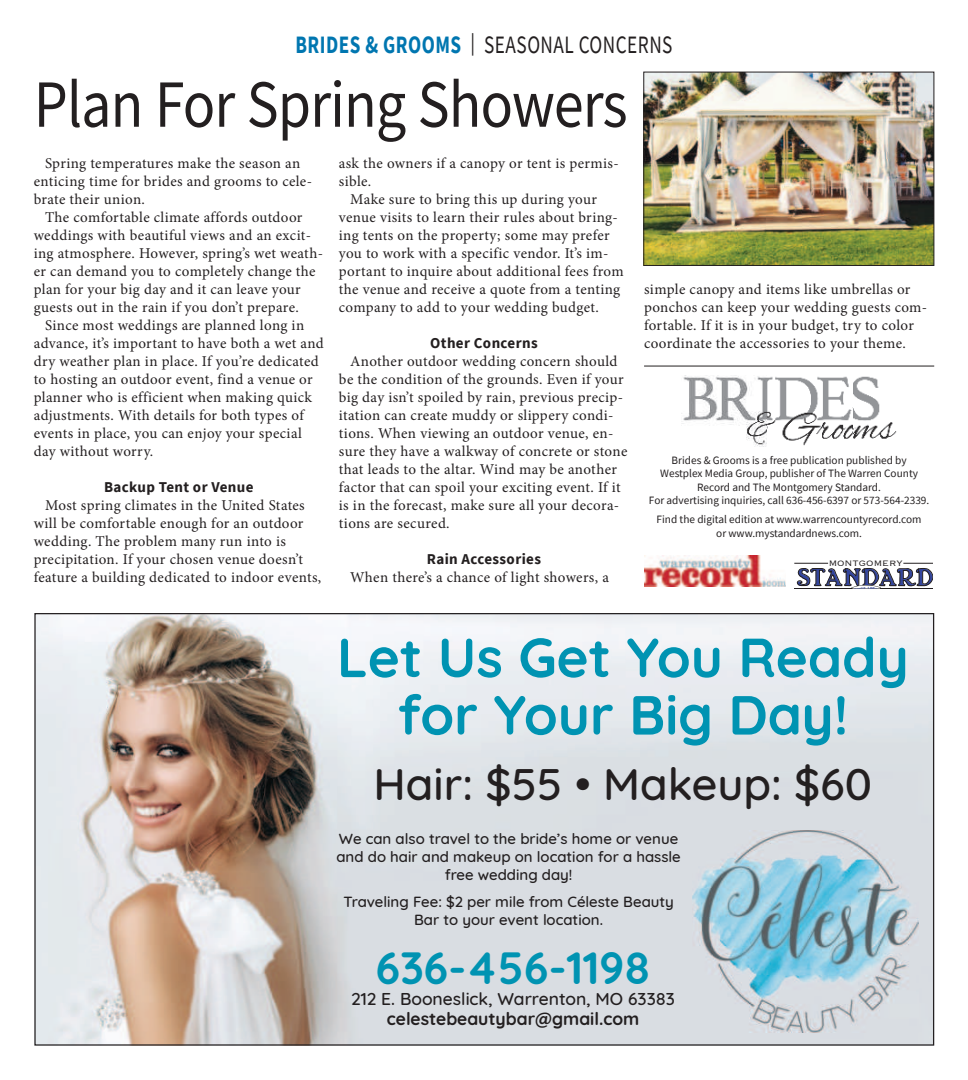
<style>
.page{position:relative;width:968px;height:1080px;background:#fff}
.page>*{position:absolute;margin:0;border:0;box-sizing:border-box;transform-origin:0 0}
.t1{font:67.5px "Source Sans Pro";letter-spacing:-.015em;color:#231f20;scale:.89 1}
.t2{font:700 55px/57.5px "Quicksand";color:#0093b2;text-align:center}
.t3{font:500 45px "Quicksand";color:#231f20}
.t4{font:700 45px "Quicksand";color:#0093b2}
.t5{font:25px "Source Sans Pro";letter-spacing:.025em;color:#231f20;scale:.77 1}
.t6{font:22px "Chesterfield";color:#33459d;scale:1.21 1}
.t7{font:500 17.5px "Quicksand";color:#231f20}
.t8{font:700 17.5px "Quicksand";color:#231f20}
.t9{font:15px/18px "Minion Pro";letter-spacing:.02em;color:#231f20}
.t10{font:500 15px/18px "Quicksand";color:#231f20;text-align:center}
.t11{font:700 15px "Source Sans Pro";letter-spacing:.025em;color:#231f20}
.t12{font:11.25px/13.5px "Source Sans Pro";color:#231f20;text-align:center}
.t13{font:300 10.25px "Copperplate";color:#231f20}
.s1{font-weight:700;color:#0076b0}
.s2{font-size:22.5px}
</style>
<div class="page">
<img style="left:36px;top:615px;width:896px;height:429px">
<img style="left:692px;top:831px;width:226px;height:202px">
<img style="left:681px;top:375px;width:216px;height:71px">
<img style="left:644px;top:556px;width:141px;height:31px">
<hr style="left:794px;top:563px;width:34px;height:1px;background:#231f20">
<hr style="left:794px;top:588px;width:139px;height:1px;background:#231f20">
<hr style="left:644px;top:366px;width:290px;height:1px;background:#231f20">
<img style="left:645px;top:74px;width:287px;height:190px">
<div style="left:643px;top:72px;width:291px;height:194px;border:1px solid #231f20"></div>
<svg style="left:796px;top:563px;width:136px;height:26px"></svg>
<h3 class="t5" style="left:295px;top:34px;width:491px"><span class="s1">BRIDES &amp; GROOMS</span> <span class="s2">|</span> SEASONAL CONCERNS</h3>
<h1 class="t1" style="left:34px;top:76px;width:668px">Plan For Spring Showers</h1>
<p class="t9" style="left:34px;top:155px;width:280px;text-indent:11px">Spring temperatures make the season an enticing time for brides and grooms to cele&shy;brate their union.</p>
<p class="t9" style="left:34px;top:209px;width:291px;text-indent:11px">The comfortable climate affords outdoor weddings with beautiful views and an excit&shy;ing atmosphere. However, spring’s wet weath&shy;er can demand you to completely change the plan for your big day and it can leave your guests out in the rain if you don’t prepare.</p>
<p class="t9" style="left:34px;top:317px;width:291px;text-indent:11px">Since most weddings are planned long in advance, it’s important to have both a wet and dry weather plan in place. If you’re dedicated to hosting an outdoor event, find a venue or planner who is efficient when making quick adjustments. With details for both types of events in place, you can enjoy your special day without worry.</p>
<p class="t11" style="left:104px;top:481px;width:151px">Backup Tent or Venue</p>
<p class="t9" style="left:34px;top:497px;width:289px;text-indent:11px">Most spring climates in the United States will be comfortable enough for an outdoor wedding. The problem many run into is precipitation. If your chosen venue doesn’t feature a building dedicated to indoor events,</p>
<p class="t9" style="left:339px;top:155px;width:281px">ask the owners if a canopy or tent is permis&shy;sible.</p>
<p class="t9" style="left:339px;top:191px;width:286px;text-indent:11px">Make sure to bring this up during your venue visits to learn their rules about bring&shy;ing tents on the property; some may prefer you to work with a specific vendor. It’s im&shy;portant to inquire about additional fees from the venue and receive a quote from a tenting company to add to your wedding budget.</p>
<p class="t11" style="left:430px;top:337px;width:109px">Other Concerns</p>
<p class="t9" style="left:339px;top:353px;width:290px;text-indent:11px">Another outdoor wedding concern should be the condition of the grounds. Even if your big day isn’t spoiled by rain, previous precip&shy;itation can create muddy or slippery condi&shy;tions. When viewing an outdoor venue, en&shy;sure they have a walkway of concrete or stone that leads to the altar. Wind may be another factor that can spoil your exciting event. If it is in the forecast, make sure all your decora&shy;tions are secured.</p>
<p class="t11" style="left:427px;top:553px;width:116px">Rain Accessories</p>
<p class="t9" style="left:350px;top:569px;width:260px">When there’s a chance of light showers, a</p>
<p class="t9" style="left:644px;top:281px;width:285px">simple canopy and items like umbrellas or ponchos can keep your wedding guests com&shy;fortable. If it is in your budget, try to color coordinate the accessories to your theme.</p>
<p class="t12" style="left:649px;top:454px;width:282px">Brides &amp; Grooms is a free publication published by<br>Westplex Media Group, publisher of The Warren County Record and The Montgomery Standard.<br>For advertising inquiries, call 636-456-6397 or 573-564-2339.</p>
<p class="t12" style="left:656px;top:514px;width:266px">Find the digital edition at www.warrencountyrecord.com or www.mystandardnews.com.</p>
<h3 class="t6" style="left:797px;top:565px;width:114px">STANDARD</h3>
<p class="t13" style="left:828px;top:556px;width:76px">MONTGOMERY</p>
<h2 class="t2" style="left:337px;top:634px;width:573px">Let Us Get You Ready for Your Big Day!</h2>
<h3 class="t3" style="left:373px;top:764px;width:500px">Hair: $55 • Makeup: $60</h3>
<p class="t10" style="left:336px;top:831px;width:346px">We can also travel to the bride’s home or venue and do hair and makeup on location for a hassle free wedding day!</p>
<p class="t10" style="left:343px;top:893px;width:332px">Traveling Fee: $2 per mile from Céleste Beauty<br>Bar to your event location.</p>
<h3 class="t4" style="left:375px;top:950px;width:276px">636-456-1198</h3>
<p class="t7" style="left:351px;top:990px;width:325px">212 E. Booneslick, Warrenton, MO 63383</p>
<p class="t8" style="left:387px;top:1013px;width:254px">celestebeautybar@gmail.com</p>
</div>
